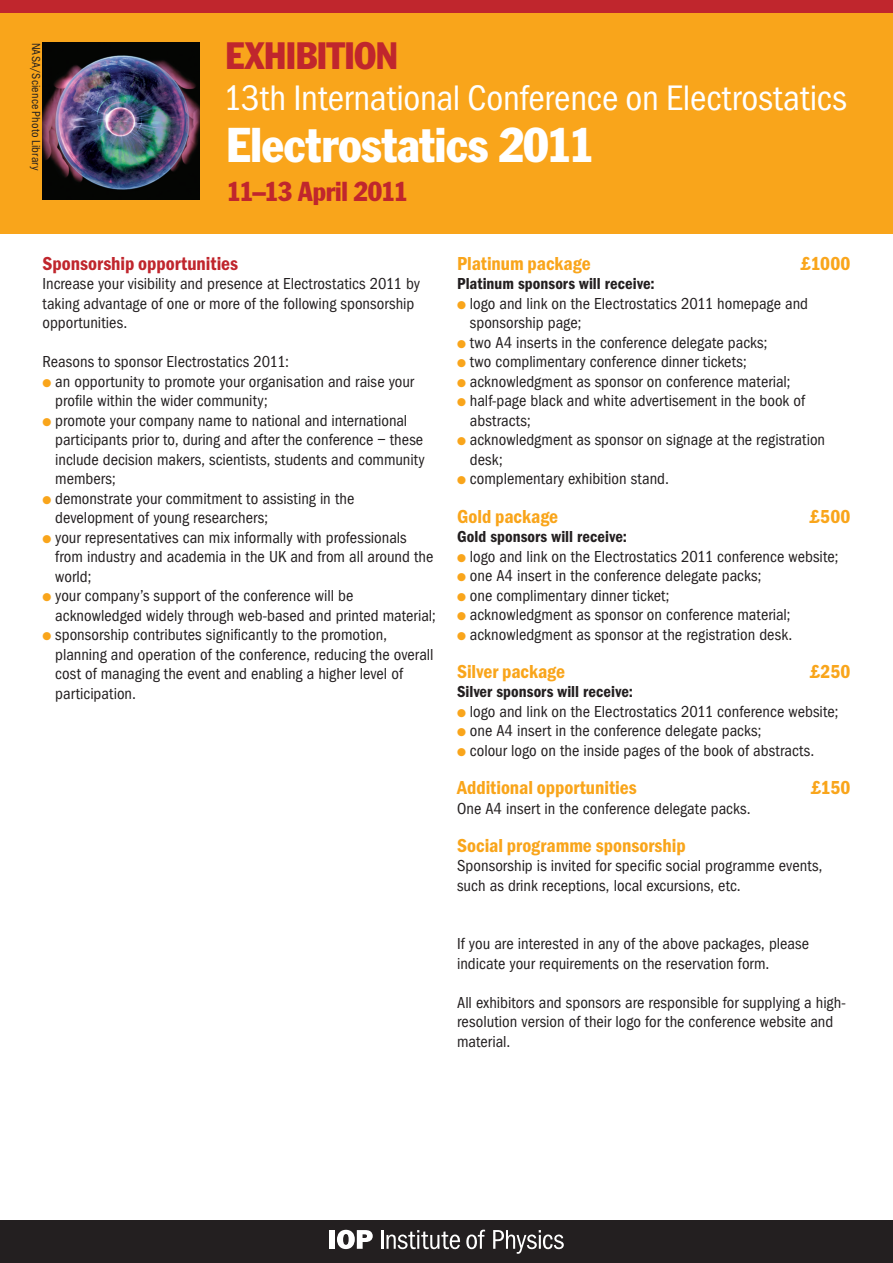
<style>
.page{position:relative;width:893px;height:1263px;background:#fff}
.page>*{position:absolute;margin:0;border:0;box-sizing:border-box;transform-origin:0 0}
.t1{font:condensed 48px "Franklin Gothic";letter-spacing:-.005em;color:#fff}
.t2{font:condensed 37.5px "Franklin Gothic";letter-spacing:-.01em;color:#c0262d}
.t3{font:36.75px "Franklin Got Cd Io P";color:#fff}
.t4{font:condensed 27px "Franklin Gothic";letter-spacing:-.015em;color:#c0262d}
.t5{font:600 19.5px "Franklin Got Cd Io P";color:#f9a51b}
.t6{font:600 19.5px "Franklin Got Cd Io P";color:#c0262d}
.t7{font:16.5px/19.5px "Franklin Got Cd Io P";color:#231f20}
.t8{font:600 16.5px "Franklin Got Cd Io P";letter-spacing:.005em;color:#231f20}
.t9{font:12px "Franklin Got Cd Io P";letter-spacing:.015em;color:#231f20}
.s1{color:#f9a51b}
</style>
<div class="page">
<div style="left:0;top:0;width:893px;height:234px;background:#f9a51b"></div>
<div style="left:0;top:0;width:893px;height:13px;background:#c0262d"></div>
<div style="left:0;top:1220px;width:893px;height:43px;background:#231f20"></div>
<div style="left:329px;top:1230px;width:6px;height:19px;background:#fff"></div>
<svg style="left:337px;top:1230px;width:36px;height:19px"></svg>
<svg style="left:381px;top:1230px;width:79px;height:19px"></svg>
<svg style="left:466px;top:1230px;width:19px;height:19px"></svg>
<svg style="left:493px;top:1230px;width:71px;height:24px"></svg>
<img style="left:43px;top:43px;width:157px;height:157px">
<p class="t9" style="left:43px;top:43px;width:130px;rotate:90deg">NASA/Science Photo Library</p>
<h2 class="t2" style="left:225px;top:33px;width:174px">EXHIBITION</h2>
<h3 class="t3" style="left:223px;top:78px;width:625px">13th International Conference on Electrostatics</h3>
<h1 class="t1" style="left:226px;top:115px;width:369px">Electrostatics 2011</h1>
<h3 class="t4" style="left:226px;top:175px;width:183px">11–13 April 2011</h3>
<p class="t6" style="left:43px;top:252px;width:197px">Sponsorship opportunities</p>
<p class="t7" style="left:43px;top:274px;width:379px">Increase your visibility and presence at Electrostatics 2011 by taking advantage of one or more of the following sponsorship opportunities.</p>
<p class="t7" style="left:43px;top:352px;width:248px">Reasons to sponsor Electrostatics 2011:</p>
<p class="t7" style="left:55px;top:372px;width:360px;text-indent:-13px"><span class="s1">●</span> an opportunity to promote your organisation and raise your profile within the wider community;</p>
<p class="t7" style="left:55px;top:411px;width:371px;text-indent:-13px"><span class="s1">●</span> promote your company name to national and international participants prior to, during and after the conference – these include decision makers, scientists, students and community members;</p>
<p class="t7" style="left:55px;top:489px;width:301px;text-indent:-13px"><span class="s1">●</span> demonstrate your commitment to assisting in the development of young researchers;</p>
<p class="t7" style="left:55px;top:528px;width:380px;text-indent:-13px"><span class="s1">●</span> your representatives can mix informally with professionals from industry and academia in the UK and from all around the world;</p>
<p class="t7" style="left:55px;top:586px;width:382px;text-indent:-13px"><span class="s1">●</span> your company’s support of the conference will be acknowledged widely through web-based and printed material;</p>
<p class="t7" style="left:55px;top:625px;width:380px;text-indent:-13px"><span class="s1">●</span> sponsorship contributes significantly to the promotion, planning and operation of the conference, reducing the overall cost of managing the event and enabling a higher level of participation.</p>
<p class="t5" style="left:457px;top:252px;width:135px">Platinum package</p>
<p class="t5" style="left:801px;top:252px;width:51px">£1000</p>
<p class="t8" style="left:457px;top:274px;width:199px">Platinum sponsors will receive:</p>
<p class="t7" style="left:470px;top:294px;width:340px;text-indent:-13px"><span class="s1">●</span> logo and link on the Electrostatics 2011 homepage and sponsorship page;</p>
<p class="t7" style="left:457px;top:333px;width:312px"><span class="s1">●</span> two A4 inserts in the conference delegate packs;</p>
<p class="t7" style="left:457px;top:352px;width:291px"><span class="s1">●</span> two complimentary conference dinner tickets;</p>
<p class="t7" style="left:457px;top:372px;width:335px"><span class="s1">●</span> acknowledgment as sponsor on conference material;</p>
<p class="t7" style="left:470px;top:391px;width:337px;text-indent:-13px"><span class="s1">●</span> half-page black and white advertisement in the book of abstracts;</p>
<p class="t7" style="left:470px;top:430px;width:357px;text-indent:-13px"><span class="s1">●</span> acknowledgment as sponsor on signage at the registration desk;</p>
<p class="t7" style="left:457px;top:469px;width:213px"><span class="s1">●</span> complementary exhibition stand.</p>
<p class="t5" style="left:457px;top:505px;width:103px">Gold package</p>
<p class="t5" style="left:810px;top:505px;width:42px">£500</p>
<p class="t8" style="left:457px;top:527px;width:171px">Gold sponsors will receive:</p>
<p class="t7" style="left:457px;top:546px;width:383px"><span class="s1">●</span> logo and link on the Electrostatics 2011 conference website;</p>
<p class="t7" style="left:457px;top:566px;width:306px"><span class="s1">●</span> one A4 insert in the conference delegate packs;</p>
<p class="t7" style="left:457px;top:585px;width:214px"><span class="s1">●</span> one complimentary dinner ticket;</p>
<p class="t7" style="left:457px;top:605px;width:335px"><span class="s1">●</span> acknowledgment as sponsor on conference material;</p>
<p class="t7" style="left:457px;top:624px;width:337px"><span class="s1">●</span> acknowledgment as sponsor at the registration desk.</p>
<p class="t5" style="left:457px;top:660px;width:110px">Silver package</p>
<p class="t5" style="left:810px;top:660px;width:42px">£250</p>
<p class="t8" style="left:457px;top:682px;width:177px">Silver sponsors will receive:</p>
<p class="t7" style="left:457px;top:702px;width:383px"><span class="s1">●</span> logo and link on the Electrostatics 2011 conference website;</p>
<p class="t7" style="left:457px;top:721px;width:306px"><span class="s1">●</span> one A4 insert in the conference delegate packs;</p>
<p class="t7" style="left:457px;top:741px;width:359px"><span class="s1">●</span> colour logo on the inside pages of the book of abstracts.</p>
<p class="t5" style="left:457px;top:776px;width:181px">Additional opportunities</p>
<p class="t5" style="left:811px;top:776px;width:41px">£150</p>
<p class="t7" style="left:457px;top:798px;width:295px">One A4 insert in the conference delegate packs.</p>
<p class="t5" style="left:457px;top:834px;width:230px">Social programme sponsorship</p>
<p class="t7" style="left:457px;top:856px;width:367px">Sponsorship is invited for specific social programme events, such as drink receptions, local excursions, etc.</p>
<p class="t7" style="left:457px;top:934px;width:354px">If you are interested in any of the above packages, please indicate your requirements on the reservation form.</p>
<p class="t7" style="left:457px;top:993px;width:390px">All exhibitors and sponsors are responsible for supplying a high&shy;resolution version of their logo for the conference website and material.</p>
</div>
